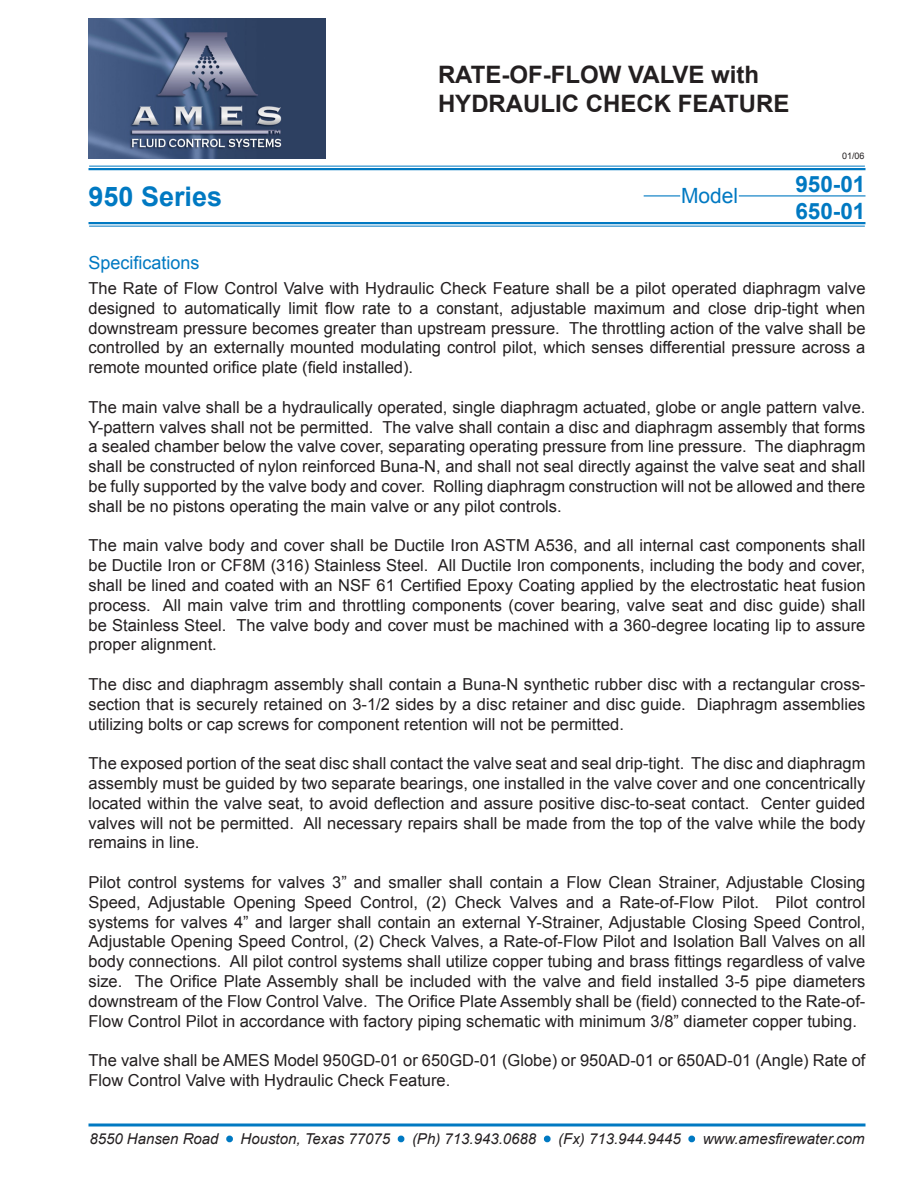
<style>
.page{position:relative;width:918px;height:1188px;background:#fff}
.page>*{position:absolute;margin:0;border:0;box-sizing:border-box;transform-origin:0 0}
.t1{font:700 27px "Arial";color:#0079c2}
.Heading_1{font:700 24px "Arial";color:#231f20}
.t2{font:700 22.5px "Arial";color:#0079c2}
.t3{font:21px "Arial";color:#0079c2}
.blue_header{font:18px "Arial";color:#0079c2}
.t4{font:16.5px/19.8px "Arial";color:#231f20;text-align:justify}
.t5{font:italic 15px "Arial";color:#231f20}
.t6{font:9px "Arial";color:#231f20}
.s1{color:#0079c2}
</style>
<div class="page">
<img style="left:89px;top:18px;width:236px;height:140px">
<hr style="left:739px;top:195px;width:127px;height:1px;background:#0079c2">
<hr style="left:644px;top:195px;width:36px;height:1px;background:#0079c2">
<hr style="left:90px;top:166px;width:774px;height:1px;background:#0079c2">
<hr style="left:90px;top:168px;width:774px;height:2px;background:#0079c2">
<hr style="left:88px;top:1124px;width:778px;height:2px;background:#0079c2">
<hr style="left:90px;top:222px;width:774px;height:2px;background:#0079c2">
<hr style="left:90px;top:226px;width:774px;height:1px;background:#0079c2">
<svg style="left:226px;top:1135px;width:7px;height:8px"></svg>
<svg style="left:397px;top:1135px;width:8px;height:8px"></svg>
<svg style="left:543px;top:1135px;width:8px;height:8px"></svg>
<svg style="left:688px;top:1135px;width:8px;height:8px"></svg>
<p class="Heading_1" style="left:438px;top:61px;width:323px">RATE-OF-FLOW VALVE with</p>
<p class="Heading_1" style="left:438px;top:90px;width:353px">HYDRAULIC CHECK FEATURE</p>
<p class="t6" style="left:842px;top:151px;width:24px">01/06</p>
<p class="t1" style="left:88px;top:181px;width:135px">950 Series</p>
<p class="t3" style="left:681px;top:184px;width:59px">Model</p>
<p class="t2" style="left:795px;top:171px;width:72px">950-01</p>
<p class="t2" style="left:795px;top:198px;width:72px">650-01</p>
<p class="blue_header" style="left:88px;top:252px;width:113px">Specifications</p>
<p class="t4" style="left:88px;top:278px;width:779px">The Rate of Flow Control Valve with Hydraulic Check Feature shall be a pilot operated diaphragm valve designed to automatically limit flow rate to a constant, adjustable maximum and close drip-tight when downstream pressure becomes greater than upstream pressure. The throttling action of the valve shall be controlled by an externally mounted modulating control pilot, which senses differential pressure across a remote mounted orifice plate (field installed).</p>
<p class="t4" style="left:88px;top:397px;width:778px">The main valve shall be a hydraulically operated, single diaphragm actuated, globe or angle pattern valve.<br>Y-pattern valves shall not be permitted. The valve shall contain a disc and diaphragm assembly that forms a sealed chamber below the valve cover, separating operating pressure from line pressure. The diaphragm shall be constructed of nylon reinforced Buna-N, and shall not seal directly against the valve seat and shall be fully supported by the valve body and cover. Rolling diaphragm construction will not be allowed and there shall be no pistons operating the main valve or any pilot controls.</p>
<p class="t4" style="left:88px;top:536px;width:779px">The main valve body and cover shall be Ductile Iron ASTM A536, and all internal cast components shall be Ductile Iron or CF8M (316) Stainless Steel. All Ductile Iron components, including the body and cover, shall be lined and coated with an NSF 61 Certified Epoxy Coating applied by the electrostatic heat fusion process. All main valve trim and throttling components (cover bearing, valve seat and disc guide) shall be Stainless Steel. The valve body and cover must be machined with a 360-degree locating lip to assure proper alignment.</p>
<p class="t4" style="left:88px;top:674px;width:778px">The disc and diaphragm assembly shall contain a Buna-N synthetic rubber disc with a rectangular cross&shy;section that is securely retained on 3-1/2 sides by a disc retainer and disc guide. Diaphragm assemblies utilizing bolts or cap screws for component retention will not be permitted.</p>
<p class="t4" style="left:88px;top:754px;width:778px">The exposed portion of the seat disc shall contact the valve seat and seal drip-tight. The disc and diaphragm assembly must be guided by two separate bearings, one installed in the valve cover and one concentrically located within the valve seat, to avoid deflection and assure positive disc-to-seat contact. Center guided valves will not be permitted. All necessary repairs shall be made from the top of the valve while the body remains in line.</p>
<p class="t4" style="left:88px;top:872px;width:778px">Pilot control systems for valves 3” and smaller shall contain a Flow Clean Strainer, Adjustable Closing Speed, Adjustable Opening Speed Control, (2) Check Valves and a Rate-of-Flow Pilot. Pilot control systems for valves 4” and larger shall contain an external Y-Strainer, Adjustable Closing Speed Control, Adjustable Opening Speed Control, (2) Check Valves, a Rate-of-Flow Pilot and Isolation Ball Valves on all body connections. All pilot control systems shall utilize copper tubing and brass fittings regardless of valve size. The Orifice Plate Assembly shall be included with the valve and field installed 3-5 pipe diameters downstream of the Flow Control Valve. The Orifice Plate Assembly shall be (field) connected to the Rate-of-Flow Control Pilot in accordance with factory piping schematic with minimum 3/8” diameter copper tubing.</p>
<p class="t4" style="left:88px;top:1051px;width:778px">The valve shall be AMES Model 950GD-01 or 650GD-01 (Globe) or 950AD-01 or 650AD-01 (Angle) Rate of<br>Flow Control Valve with Hydraulic Check Feature.</p>
<p class="t5" style="left:89px;top:1131px;width:777px">8550 Hansen Road <span class="s1">•</span> Houston, Texas 77075 <span class="s1">•</span> (Ph) 713.943.0688 <span class="s1">•</span> (Fx) 713.944.9445 <span class="s1">•</span> www.amesfirewater.com</p>
</div>
